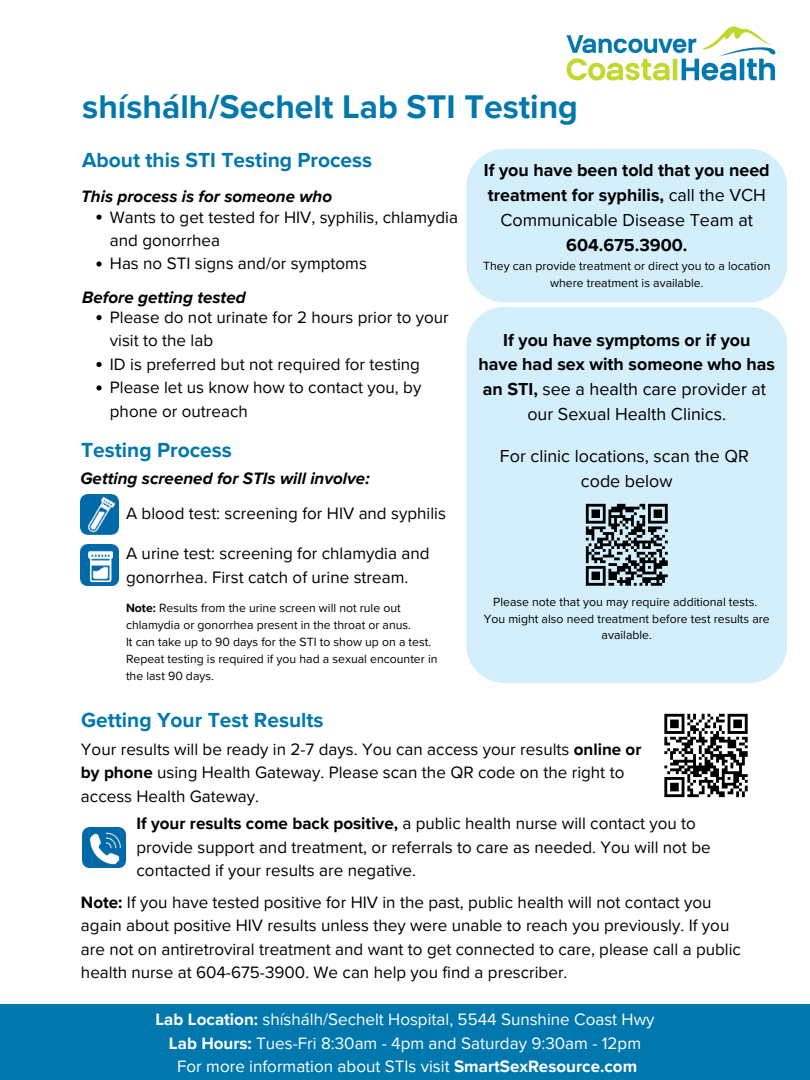
<style>
.page{position:relative;width:810px;height:1080px;background:#fff}
.page>*{position:absolute;margin:0;border:0;box-sizing:border-box;transform-origin:0 0}
.t1{font:700 33.75px "Proxima Nova";color:#0078ae}
.t2{font:700 21px "Proxima Nova";color:#0078ae}
.t3{font:700 17.88px/24.9px "Proxima Nova";color:#000;text-align:center}
.t4{font:17.88px/24.9px "Proxima Nova";color:#000;text-align:center}
.t5{font:17px/23.4px "Proxima Nova";color:#000}
.t6{font:17px/23.4px "Proxima Nova";color:#fff;text-align:center}
.t7{font:italic 700 17px "Proxima Nova";color:#000}
.t8{font:12.25px/16.9px "Proxima Nova";color:#000;text-align:center}
.s1{font-weight:700}
.s2{font-weight:400}
</style>
<div class="page">
<img style="left:566px;top:26px;width:210px;height:55px">
<div style="left:466px;top:149px;width:321px;height:153px;background:#d4effc;border-radius:38px"></div>
<div style="left:466px;top:307px;width:321px;height:376px;background:#d4effc;border-radius:38px"></div>
<img style="left:81px;top:494px;width:37px;height:40px">
<img style="left:81px;top:545px;width:37px;height:40px">
<img style="left:82px;top:828px;width:44px;height:39px">
<div style="left:0;top:1004px;width:810px;height:76px;background:#0078ae"></div>
<svg style="left:96px;top:215px;width:6px;height:5px"></svg>
<svg style="left:96px;top:261px;width:6px;height:6px"></svg>
<svg style="left:96px;top:315px;width:6px;height:5px"></svg>
<svg style="left:96px;top:362px;width:6px;height:5px"></svg>
<svg style="left:96px;top:385px;width:6px;height:5px"></svg>
<svg style="left:585px;top:503px;width:83px;height:83px"></svg>
<svg style="left:664px;top:713px;width:84px;height:85px"></svg>
<p class="t1" style="left:82px;top:87px;width:497px">shíshálh/Sechelt Lab STI Testing</p>
<p class="t2" style="left:82px;top:148px;width:291px">About this STI Testing Process</p>
<p class="t7" style="left:81px;top:187px;width:253px">This process is for someone who</p>
<p class="t5" style="left:110px;top:206px;width:350px">Wants to get tested for HIV, syphilis, chlamydia and gonorrhea</p>
<h4 class="t5" style="left:110px;top:252px;width:259px">Has no STI signs and/or symptoms</h4>
<p class="t7" style="left:82px;top:287px;width:165px">Before getting tested</p>
<p class="t5" style="left:110px;top:306px;width:340px">Please do not urinate for 2 hours prior to your visit to the lab</p>
<p class="t5" style="left:110px;top:353px;width:312px">ID is preferred but not required for testing</p>
<p class="t5" style="left:110px;top:376px;width:313px">Please let us know how to contact you, by phone or outreach</p>
<p class="t2" style="left:81px;top:438px;width:152px">Testing Process</p>
<h4 class="t7" style="left:80px;top:468px;width:291px">Getting screened for STIs will involve:</h4>
<h4 class="t5" style="left:126px;top:502px;width:321px">A blood test: screening for HIV and syphilis</h4>
<p class="t5" style="left:126px;top:542px;width:305px">A urine test: screening for chlamydia and</p>
<p class="t5" style="left:126px;top:566px;width:284px">gonorrhea. First catch of urine stream.</p>
<p class="t8" style="left:126px;top:600px;width:287px;text-align:left"><span class="s1">Note:</span> Results from the urine screen will not rule out chlamydia or gonorrhea present in the throat or anus.</p>
<h2 class="t8" style="left:126px;top:634px;width:313px;text-align:left">It can take up to 90 days for the STI to show up on a test.<br>Repeat testing is required if you had a sexual encounter in the last 90 days.</h2>
<p class="t2" style="left:81px;top:707px;width:244px">Getting Your Test Results</p>
<p class="t5" style="left:81px;top:738px;width:562px">Your results will be ready in 2-7 days. You can access your results <span class="s1">online or by phone</span> using Health Gateway. Please scan the QR code on the right to access Health Gateway.</p>
<p class="t5" style="left:137px;top:812px;width:576px"><span class="s1">If your results come back positive,</span> a public health nurse will contact you to provide support and treatment, or referrals to care as needed. You will not be contacted if your results are negative.</p>
<p class="t5" style="left:81px;top:891px;width:661px"><span class="s1">Note:</span> If you have tested positive for HIV in the past, public health will not contact you again about positive HIV results unless they were unable to reach you previously. If you are not on antiretroviral treatment and want to get connected to care, please call a public health nurse at 604-675-3900. We can help you find a prescriber.</p>
<h1 class="t3" style="left:484px;top:158px;width:287px">If you have been told that you need treatment for syphilis, <span class="s2">call the VCH<br>Communicable Disease Team at<br></span>604.675.3900.</h1>
<h2 class="t8" style="left:483px;top:258px;width:289px">They can provide treatment or direct you to a location where treatment is available.</h2>
<p class="t3" style="left:479px;top:328px;width:298px">If you have symptoms or if you<br>have had sex with someone who has an STI, <span class="s2">see a health care provider at our Sexual Health Clinics.</span></p>
<p class="t4" style="left:500px;top:444px;width:251px">For clinic locations, scan the QR code below</p>
<p class="t8" style="left:493px;top:593px;width:266px">Please note that you may require additional tests.</p>
<p class="t8" style="left:484px;top:610px;width:287px">You might also need treatment before test results are available.</p>
<h2 class="t6" style="left:155px;top:1008px;width:501px"><span class="s1">Lab Location:</span> shíshálh/Sechelt Hospital, 5544 Sunshine Coast Hwy<br><span class="s1">Lab Hours:</span> Tues-Fri 8:30am - 4pm and Saturday 9:30am - 12pm<br>For more information about STIs visit <span class="s1">SmartSexResource.com</span></h2>
</div>
